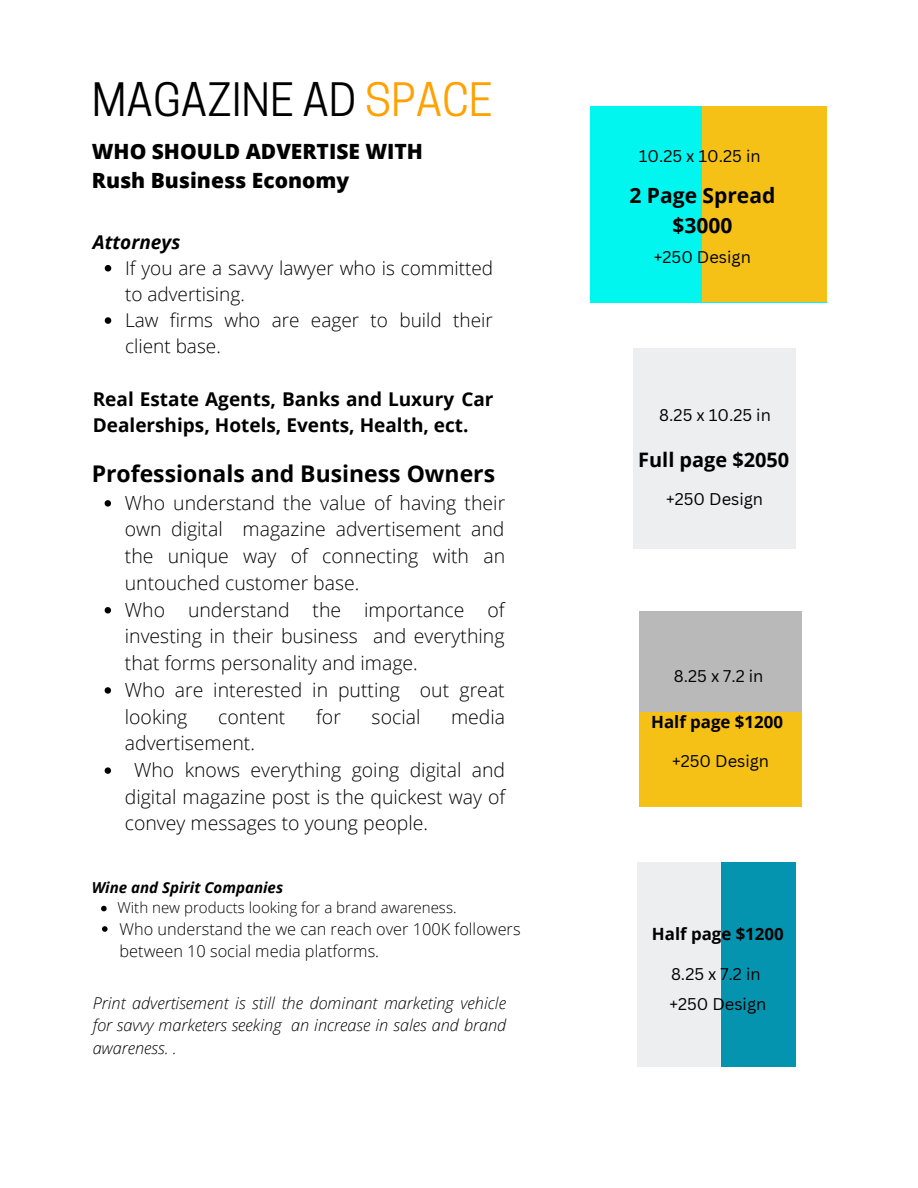
<style>
.page{position:relative;width:918px;height:1188px;background:#fff}
.page>*{position:absolute;margin:0;border:0;box-sizing:border-box;transform-origin:0 0}
.t1{font:43.2px "Cooper Hewitt";color:#000}
.t2{font:700 22.95px "Open Sans";color:#000}
.t3{font:800 21px/29.2px "Open Sans";color:#000}
.t4{font:700 21px/29.2px "Open Sans";color:#000;text-align:center}
.t5{font:700 19.95px "Open Sans";color:#000}
.t6{font:300 19.5px/26.7px "Open Sans";color:#000;text-align:justify}
.t7{font:300 19.05px/26.1px "Open Sans";color:#000}
.t8{font:700 19.05px/26.1px "Open Sans";color:#000}
.t9{font:italic 700 19.05px "Open Sans";color:#000}
.t10{font:700 16.8px "Open Sans";color:#000}
.t11{font:16.5px "Canva Sans";color:#000}
.t12{font:italic 300 16.35px/22.5px "Open Sans";color:#000;text-align:justify}
.t13{font:300 16.35px/22.4px "Open Sans";color:#000}
.t14{font:300 15.15px "Open Sans";color:#000}
.t15{font:italic 700 15.15px "Open Sans";color:#000}
.s1{color:#ffa100}
</style>
<div class="page">
<div style="left:590px;top:106px;width:237px;height:197px;background:#00f6ef"></div>
<div style="left:637px;top:863px;width:84px;height:204px;background:#eceeef"></div>
<div style="left:702px;top:106px;width:125px;height:196px;background:#f5c116"></div>
<div style="left:633px;top:348px;width:163px;height:201px;background:#eceeef"></div>
<div style="left:639px;top:620px;width:163px;height:187px;background:#f5c116"></div>
<div style="left:639px;top:611px;width:163px;height:100px;background:#b9b9b9"></div>
<svg style="left:101px;top:906px;width:6px;height:5px"></svg>
<svg style="left:102px;top:926px;width:6px;height:6px"></svg>
<svg style="left:105px;top:500px;width:6px;height:7px"></svg>
<svg style="left:105px;top:607px;width:6px;height:6px"></svg>
<svg style="left:105px;top:687px;width:6px;height:7px"></svg>
<svg style="left:105px;top:767px;width:6px;height:7px"></svg>
<svg style="left:105px;top:265px;width:6px;height:6px"></svg>
<svg style="left:105px;top:317px;width:6px;height:7px"></svg>
<div style="left:721px;top:863px;width:75px;height:204px;background:#0594b0"></div>
<p class="t1" style="left:92px;top:84px;width:402px">MAGAZINE AD <span class="s1">SPACE</span></p>
<p class="t3" style="left:92px;top:136px;width:333px">WHO SHOULD ADVERTISE WITH<br>Rush Business Economy</p>
<p class="t9" style="left:93px;top:228px;width:89px">Attorneys</p>
<p class="t7" style="left:125px;top:254px;width:370px">If you are a savvy lawyer who is committed to advertising.</p>
<p class="t7" style="left:125px;top:307px;width:369px">Law firms who are eager to build their client base.</p>
<p class="t8" style="left:93px;top:385px;width:402px">Real Estate Agents, Banks and Luxury Car<br>Dealerships, Hotels, Events, Health, ect.</p>
<p class="t2" style="left:92px;top:457px;width:405px">Professionals and Business Owners</p>
<p class="t6" style="left:125px;top:489px;width:382px">Who understand the value of having their own digital magazine advertisement and the unique way of connecting with an untouched customer base.</p>
<p class="t6" style="left:125px;top:596px;width:381px">Who understand the importance of investing in their business and everything that forms personality and image.</p>
<p class="t6" style="left:125px;top:676px;width:381px">Who are interested in putting out great looking</p>
<p class="t6" style="left:218px;top:703px;width:69px">content</p>
<p class="t6" style="left:316px;top:703px;width:26px">for</p>
<p class="t6" style="left:372px;top:703px;width:50px">social</p>
<p class="t6" style="left:451px;top:703px;width:56px">media</p>
<p class="t6" style="left:125px;top:729px;width:132px">advertisement.</p>
<p class="t6" style="left:125px;top:756px;width:382px;text-indent:9px">Who knows everything going digital and digital magazine post is the quickest way of convey messages to young people.</p>
<p class="t15" style="left:92px;top:877px;width:193px">Wine and Spirit Companies</p>
<p class="t14" style="left:117px;top:897px;width:341px">With new products looking for a brand awareness.</p>
<p class="t13" style="left:120px;top:917px;width:403px">Who understand the we can reach over 100K followers between 10 social media platforms.</p>
<p class="t12" style="left:93px;top:991px;width:415px">Print advertisement is still the dominant marketing vehicle for savvy marketers seeking an increase in sales and brand awareness. .</p>
<p class="t11" style="left:639px;top:145px;width:123px">10.25 x 10.25 in</p>
<p class="t4" style="left:630px;top:181px;width:147px">2 Page Spread $3000</p>
<p class="t11" style="left:654px;top:245px;width:98px">+250 Design</p>
<p class="t11" style="left:659px;top:403px;width:113px">8.25 x 10.25 in</p>
<p class="t5" style="left:638px;top:446px;width:153px">Full page $2050</p>
<p class="t11" style="left:666px;top:488px;width:98px">+250 Design</p>
<p class="t11" style="left:674px;top:665px;width:91px">8.25 x 7.2 in</p>
<p class="t10" style="left:651px;top:710px;width:133px">Half page $1200</p>
<p class="t11" style="left:672px;top:749px;width:98px">+250 Design</p>
<p class="t10" style="left:652px;top:922px;width:133px">Half page $1200</p>
<p class="t11" style="left:671px;top:963px;width:91px">8.25 x 7.2 in</p>
<p class="t11" style="left:669px;top:992px;width:98px">+250 Design</p>
</div>
